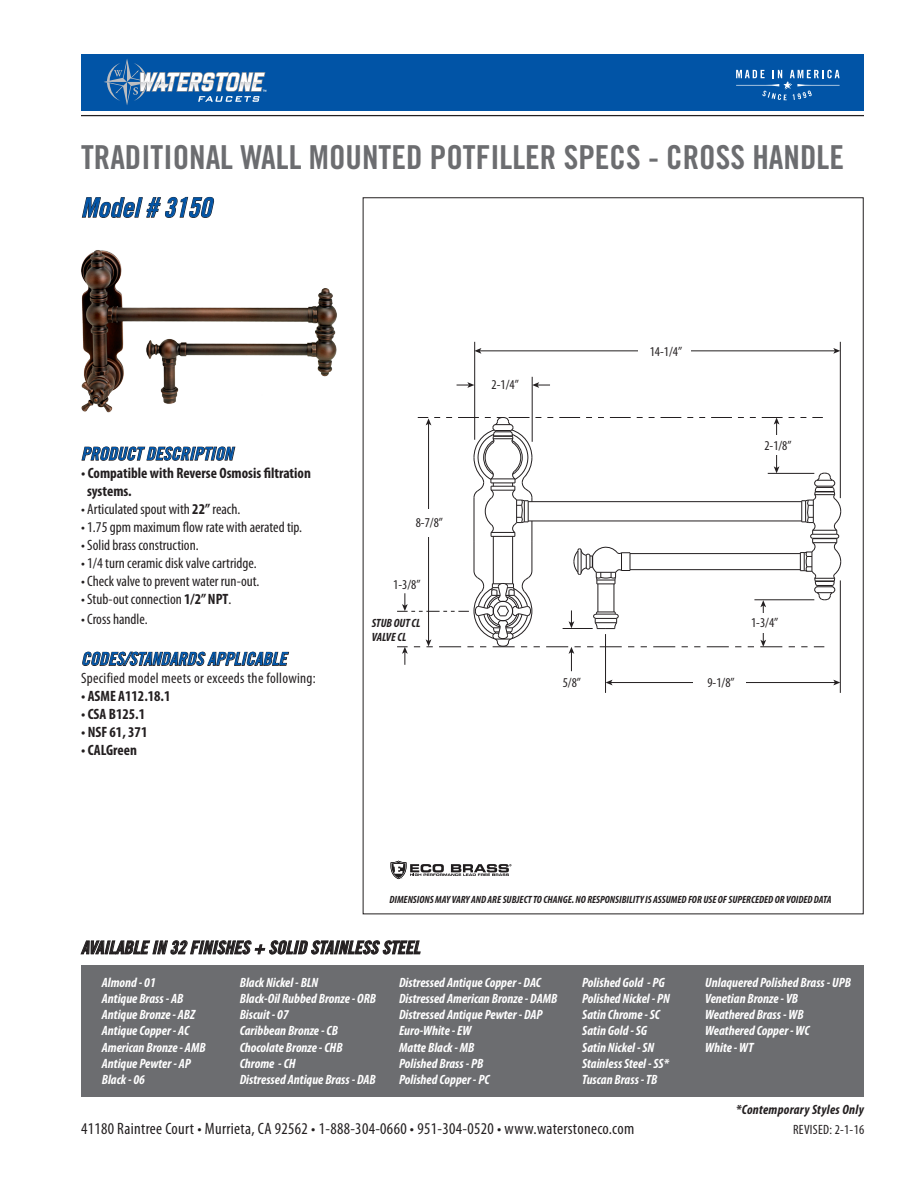
<style>
.page{position:relative;width:918px;height:1188px;background:#fff}
.page>*{position:absolute;margin:0;border:0;box-sizing:border-box;transform-origin:0 0}
.t1{font:33px "Trade Gothic Bold Cond Twenty";color:#6c6d70}
.t2{font:27px "Trade Gothic Bold Cond Twenty Obl";color:#0154a6}
.t3{font:18px "Trade Gothic Bold Cond Twenty Obl";color:#0154a6}
.t4{font:18px "Trade Gothic Bold Cond Twenty Obl";color:#231f20}
.t5{font:condensed 16.5px "Myriad Pro";letter-spacing:.02em;color:#231f20}
.t6{font:condensed 15px "Myriad Pro";color:#231f20}
.t7{font:700 condensed 15px/18px "Myriad Pro";color:#231f20}
.t8{font:condensed 15px "Myriad Pro";letter-spacing:.02em;color:#231f20}
.t9{font:italic 700 condensed 13.5px/16.2px "Myriad Pro";color:#fff}
.t10{font:condensed 13.5px "Myriad Pro";letter-spacing:.02em;color:#231f20}
.t11{font:italic 700 condensed 13.5px "Myriad Pro";letter-spacing:.02em;color:#231f20}
.t12{font:italic 700 condensed 12px/14.4px "Myriad Pro";color:#231f20}
.t13{font:italic 700 condensed 10.5px "Myriad Pro";color:#231f20}
.s1{font-weight:700}
</style>
<div class="page">
<div style="left:81px;top:966px;width:782px;height:131px;background:#6c6d70"></div>
<svg style="left:80px;top:940px;width:341px;height:15px"></svg>
<div style="left:81px;top:54px;width:783px;height:56px;background:#0154a6"></div>
<hr style="left:81px;top:115px;width:783px;height:1px;background:#231f20">
<svg style="left:104px;top:59px;width:162px;height:46px"></svg>
<svg style="left:736px;top:70px;width:104px;height:30px"></svg>
<hr style="left:840px;top:342px;width:1px;height:156px;background:#231f20">
<hr style="left:840px;top:580px;width:1px;height:113px;background:#231f20">
<hr style="left:605px;top:634px;width:1px;height:59px;background:#231f20">
<hr style="left:474px;top:342px;width:1px;height:98px;background:#231f20">
<hr style="left:479px;top:351px;width:356px;height:1px;background:#231f20">
<svg style="left:833px;top:348px;width:7px;height:6px"></svg>
<svg style="left:474px;top:348px;width:7px;height:6px"></svg>
<div style="left:638px;top:338px;width:53px;height:26px;background:#fff"></div>
<hr style="left:611px;top:682px;width:224px;height:1px;background:#231f20">
<svg style="left:833px;top:680px;width:7px;height:5px"></svg>
<svg style="left:606px;top:680px;width:7px;height:5px"></svg>
<div style="left:693px;top:670px;width:53px;height:23px;background:#fff"></div>
<svg style="left:391px;top:861px;width:120px;height:18px"></svg>
<svg style="left:533px;top:382px;width:17px;height:6px"></svg>
<svg style="left:457px;top:382px;width:17px;height:6px"></svg>
<hr style="left:532px;top:377px;width:1px;height:65px;background:#231f20">
<svg style="left:397px;top:417px;width:444px;height:254px"></svg>
<svg style="left:82px;top:197px;width:133px;height:21px"></svg>
<svg style="left:81px;top:446px;width:155px;height:15px"></svg>
<svg style="left:82px;top:651px;width:207px;height:15px"></svg>
<img style="left:81px;top:250px;width:256px;height:163px">
<p class="t1" style="left:81px;top:137px;width:765px">TRADITIONAL WALL MOUNTED POTFILLER SPECS - CROSS HANDLE</p>
<p class="t2" style="left:81px;top:191px;width:132px">Model # 3150</p>
<p class="t3" style="left:81px;top:443px;width:153px">PRODUCT DESCRIPTION</p>
<p class="t7" style="left:87px;top:464px;width:225px;text-indent:-6px">• Compatible with Reverse Osmosis filtration systems.</p>
<p class="t6" style="left:81px;top:500px;width:161px">• Articulated spout with <span class="s1">22”</span> reach.</p>
<p class="t6" style="left:81px;top:518px;width:223px">• 1.75 gpm maximum flow rate with aerated tip.</p>
<p class="t6" style="left:81px;top:536px;width:119px">• Solid brass construction.</p>
<p class="t6" style="left:81px;top:554px;width:177px">• 1/4 turn ceramic disk valve cartridge.</p>
<p class="t6" style="left:81px;top:572px;width:180px">• Check valve to prevent water run-out.</p>
<p class="t6" style="left:81px;top:590px;width:152px">• Stub-out connection <span class="s1">1/2” NPT</span>.</p>
<p class="t6" style="left:81px;top:610px;width:68px">• Cross handle.</p>
<p class="t3" style="left:81px;top:648px;width:207px">CODES/STANDARDS APPLICABLE</p>
<p class="t8" style="left:81px;top:669px;width:236px">Specified model meets or exceeds the following:</p>
<p class="t7" style="left:81px;top:687px;width:91px">• ASME A112.18.1</p>
<p class="t7" style="left:81px;top:705px;width:66px">• CSA B125.1</p>
<p class="t7" style="left:81px;top:723px;width:68px">• NSF 61, 371</p>
<p class="t7" style="left:81px;top:741px;width:57px">• CALGreen</p>
<p class="t10" style="left:492px;top:376px;width:29px">2-1/4”</p>
<p class="t10" style="left:416px;top:514px;width:29px">8-7/8”</p>
<p class="t10" style="left:393px;top:576px;width:29px">1-3/8”</p>
<p class="t12" style="left:372px;top:616px;width:50px">STUB OUT CL<br>VALVE CL</p>
<p class="t10" style="left:563px;top:675px;width:20px">5/8”</p>
<p class="t10" style="left:650px;top:343px;width:34px">14-1/4”</p>
<p class="t10" style="left:764px;top:437px;width:29px">2-1/8”</p>
<p class="t10" style="left:751px;top:614px;width:29px">1-3/4”</p>
<p class="t10" style="left:707px;top:675px;width:29px">9-1/8”</p>
<p class="t13" style="left:389px;top:893px;width:443px">DIMENSIONS MAY VARY AND ARE SUBJECT TO CHANGE. NO RESPONSIBILITY IS ASSUMED FOR USE OF SUPERCEDED OR VOIDED DATA</p>
<h3 class="t4" style="left:81px;top:937px;width:340px">AVAILABLE IN 32 FINISHES + SOLID STAINLESS STEEL</h3>
<p class="t9" style="left:102px;top:974px;width:106px">Almond - 01<br>Antique Brass - AB<br>Antique Bronze - ABZ<br>Antique Copper - AC<br>American Bronze - AMB<br>Antique Pewter - AP<br>Black - 06</p>
<p class="t9" style="left:240px;top:974px;width:138px">Black Nickel - BLN<br>Black-Oil Rubbed Bronze - ORB<br>Biscuit - 07<br>Caribbean Bronze - CB<br>Chocolate Bronze - CHB<br>Chrome - CH<br>Distressed Antique Brass - DAB</p>
<p class="t9" style="left:399px;top:974px;width:160px">Distressed Antique Copper - DAC<br>Distressed American Bronze - DAMB<br>Distressed Antique Pewter - DAP<br>Euro-White - EW<br>Matte Black - MB<br>Polished Brass - PB<br>Polished Copper - PC</p>
<p class="t5" style="left:81px;top:1118px;width:555px">41180 Raintree Court • Murrieta, CA 92562 • 1-888-304-0660 • 951-304-0520 • www.waterstoneco.com</p>
<p class="t10" style="left:793px;top:1121px;width:73px">REVISED: 2-1-16</p>
<p class="t9" style="left:582px;top:974px;width:89px">Polished Gold - PG<br>Polished Nickel - PN<br>Satin Chrome - SC<br>Satin Gold - SG<br>Satin Nickel - SN<br>Stainless Steel - SS*<br>Tuscan Brass - TB</p>
<p class="t9" style="left:705px;top:974px;width:147px">Unlaquered Polished Brass - UPB<br>Venetian Bronze - VB<br>Weathered Brass - WB<br>Weathered Copper - WC<br>White - WT</p>
<p class="t11" style="left:736px;top:1101px;width:129px">*Contemporary Styles Only</p>
</div>
